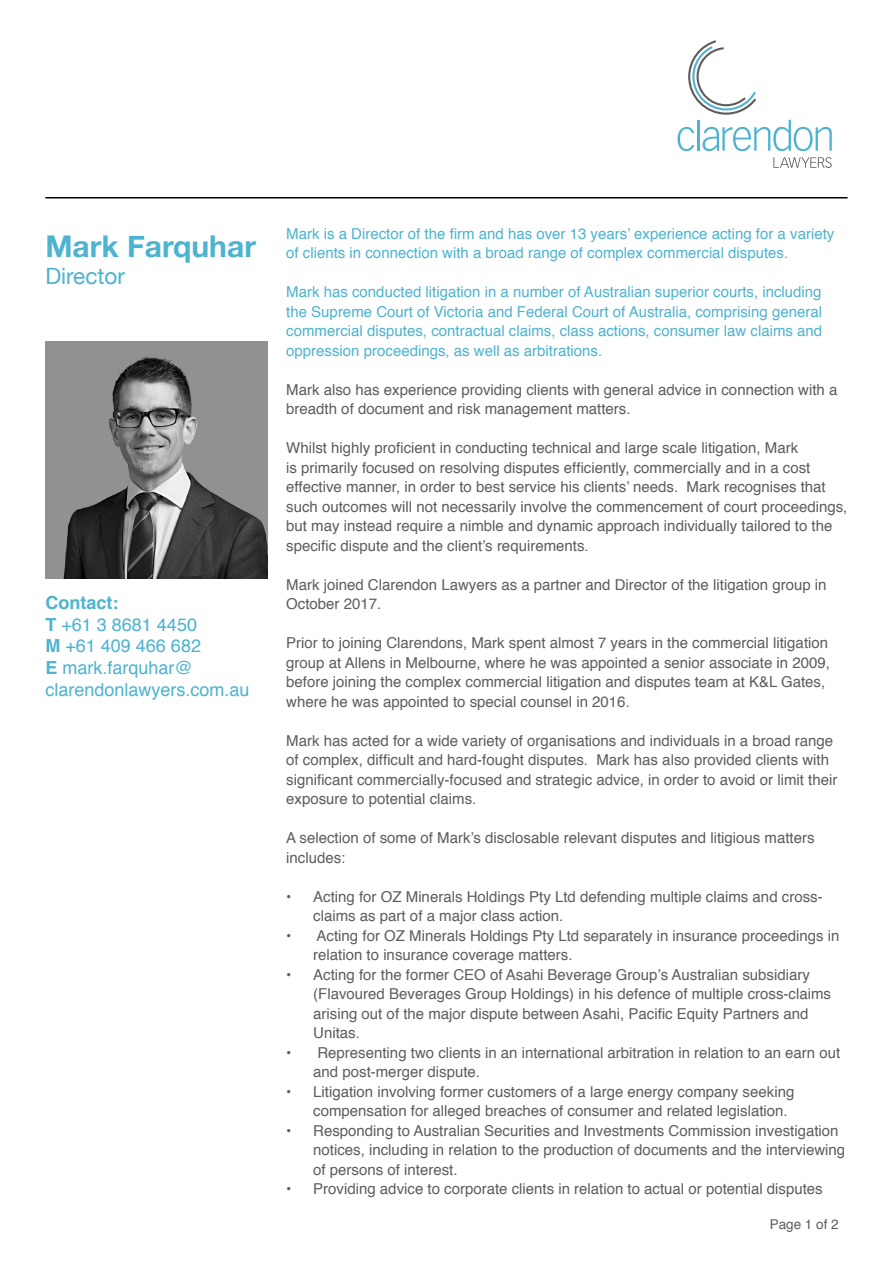
<style>
.page{position:relative;width:893px;height:1263px;background:#fff}
.page>*{position:absolute;margin:0;border:0;box-sizing:border-box;transform-origin:0 0}
.t1{font:700 30px "Helvetica Neue";color:#4db3cf}
.t2{font:22.5px "Helvetica Neue";color:#4db3cf}
.t3{font:18px/21.6px "Helvetica";color:#4db3cf}
.t4{font:15px/19.5px "Helvetica";color:#5f5c5a}
.t5{font:15px/19.5px "Helvetica";color:#4db3ce}
.t6{font:13.5px "Helvetica";color:#5f5c5b}
.s1{font-weight:700}
</style>
<div class="page">
<img style="left:45px;top:341px;width:223px;height:238px">
<hr style="left:45px;top:197px;width:803px;height:1px;background:#000">
<svg style="left:773px;top:157px;width:59px;height:11px"></svg>
<svg style="left:677px;top:40px;width:155px;height:111px"></svg>
<h1 class="t1" style="left:45px;top:223px;width:212px">Mark Farquhar</h1>
<h2 class="t2" style="left:45px;top:259px;width:81px">Director</h2>
<p class="t3" style="left:45px;top:593px;width:206px"><span class="s1">Contact:<br>T</span> +61 3 8681 4450<br><span class="s1">M</span> +61 409 466 682<br><span class="s1">E</span> mark.farquhar@ clarendonlawyers.com.au</p>
<p class="t5" style="left:286px;top:224px;width:550px">Mark is a Director of the firm and has over 13 years’ experience acting for a variety of clients in connection with a broad range of complex commercial disputes.</p>
<p class="t5" style="left:286px;top:283px;width:537px;text-align:justify">Mark has conducted litigation in a number of Australian superior courts, including the Supreme Court of Victoria and Federal Court of Australia, comprising general commercial disputes, contractual claims, class actions, consumer law claims and oppression proceedings, as well as arbitrations.</p>
<p class="t4" style="left:286px;top:380px;width:553px">Mark also has experience providing clients with general advice in connection with a breadth of document and risk management matters.</p>
<p class="t4" style="left:286px;top:439px;width:563px">Whilst highly proficient in conducting technical and large scale litigation, Mark<br>is primarily focused on resolving disputes efficiently, commercially and in a cost effective manner, in order to best service his clients’ needs. Mark recognises that such outcomes will not necessarily involve the commencement of court proceedings, but may instead require a nimble and dynamic approach individually tailored to the specific dispute and the client’s requirements.</p>
<p class="t4" style="left:286px;top:575px;width:542px">Mark joined Clarendon Lawyers as a partner and Director of the litigation group in<br>October 2017.</p>
<p class="t4" style="left:286px;top:634px;width:545px">Prior to joining Clarendons, Mark spent almost 7 years in the commercial litigation group at Allens in Melbourne, where he was appointed a senior associate in 2009, before joining the complex commercial litigation and disputes team at K&amp;L Gates, where he was appointed to special counsel in 2016.</p>
<p class="t4" style="left:286px;top:731px;width:553px">Mark has acted for a wide variety of organisations and individuals in a broad range of complex, difficult and hard-fought disputes. Mark has also provided clients with significant commercially-focused and strategic advice, in order to avoid or limit their exposure to potential claims.</p>
<p class="t4" style="left:286px;top:829px;width:530px">A selection of some of Mark’s disclosable relevant disputes and litigious matters includes:</p>
<p class="t4" style="left:313px;top:887px;width:511px;text-indent:-27px">• Acting for OZ Minerals Holdings Pty Ltd defending multiple claims and cross&shy;claims as part of a major class action.</p>
<p class="t4" style="left:313px;top:926px;width:528px;text-indent:-27px">• Acting for OZ Minerals Holdings Pty Ltd separately in insurance proceedings in relation to insurance coverage matters.</p>
<p class="t4" style="left:313px;top:965px;width:519px;text-indent:-27px">• Acting for the former CEO of Asahi Beverage Group’s Australian subsidiary (Flavoured Beverages Group Holdings) in his defence of multiple cross-claims arising out of the major dispute between Asahi, Pacific Equity Partners and Unitas.</p>
<p class="t4" style="left:313px;top:1043px;width:528px;text-indent:-27px">• Representing two clients in an international arbitration in relation to an earn out and post-merger dispute.</p>
<p class="t4" style="left:313px;top:1082px;width:483px;text-indent:-27px">• Litigation involving former customers of a large energy company seeking compensation for alleged breaches of consumer and related legislation.</p>
<p class="t4" style="left:313px;top:1121px;width:533px;text-indent:-27px">• Responding to Australian Securities and Investments Commission investigation notices, including in relation to the production of documents and the interviewing of persons of interest.</p>
<p class="t4" style="left:286px;top:1180px;width:538px">• Providing advice to corporate clients in relation to actual or potential disputes</p>
<p class="t6" style="left:770px;top:1214px;width:71px">Page 1 of 2</p>
</div>
